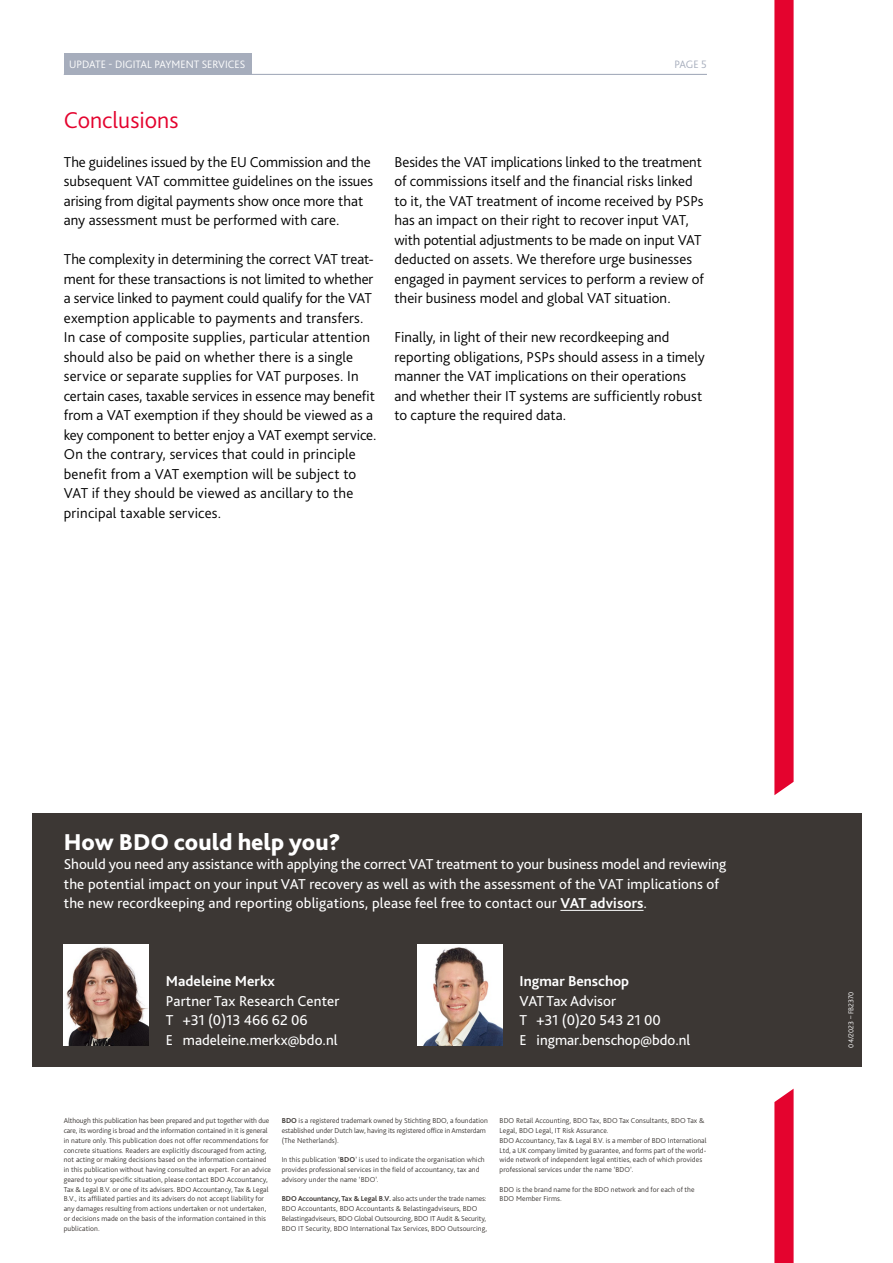
<style>
.page{position:relative;width:893px;height:1263px;background:#fff}
.page>*{position:absolute;margin:0;border:0;box-sizing:border-box;transform-origin:0 0}
.t1{font:800 24px "Bliss Pro";color:#fff}
.t2{font:300 24px "Bliss Pro";color:#e4032e}
.t3{font:300 15px/19.5px "Bliss Pro";color:#000}
.t4{font:15px/19.5px "Bliss Pro";color:#fff}
.t5{font:700 15px "Bliss Pro";color:#fff}
.t6{font:300 11.25px "Bliss Pro";color:#fff}
.t7{font:300 11.25px "Bliss Pro";color:#a6adbc}
.t8{font:300 7.5px/9.8px "Bliss Pro";letter-spacing:.01em;color:#3c3734}
.t9{font:300 7.5px/9.8px "Bliss Pro";letter-spacing:-.01em;color:#3c3734}
.t10{font:300 7.5px "Bliss Pro";color:#fff}
.s1{font-weight:700}
</style>
<div class="page">
<hr style="left:64px;top:74px;width:643px;height:1px;background:#a6adbc">
<div style="left:64px;top:53px;width:187px;height:21px;background:#a6adbc"></div>
<div style="left:32px;top:813px;width:829px;height:254px;background:#3c3734"></div>
<hr style="left:560px;top:910px;width:83px;height:1px;background:#fff">
<svg style="left:774px;top:0;width:20px;height:795px;background:#e50f38"></svg>
<svg style="left:774px;top:1089px;width:20px;height:174px;background:#e6163e"></svg>
<img style="left:64px;top:944px;width:85px;height:101px">
<img style="left:418px;top:944px;width:85px;height:101px">
<h3 class="t6" style="left:69px;top:57px;width:178px">UPDATE - DIGITAL PAYMENT SERVICES</h3>
<h3 class="t7" style="left:674px;top:57px;width:34px">PAGE 5</h3>
<h1 class="t2" style="left:64px;top:105px;width:116px">Conclusions</h1>
<h2 class="t3" style="left:64px;top:151px;width:311px">The guidelines issued by the EU Commission and the subsequent VAT committee guidelines on the issues arising from digital payments show once more that any assessment must be performed with care.</h2>
<p class="t3" style="left:64px;top:249px;width:314px">The complexity in determining the correct VAT treat&shy;ment for these transactions is not limited to whether a service linked to payment could qualify for the VAT exemption applicable to payments and transfers.<br>In case of composite supplies, particular attention should also be paid on whether there is a single service or separate supplies for VAT purposes. In certain cases, taxable services in essence may benefit from a VAT exemption if they should be viewed as a key component to better enjoy a VAT exempt service.<br>On the contrary, services that could in principle benefit from a VAT exemption will be subject to VAT if they should be viewed as ancillary to the principal taxable services.</p>
<p class="t3" style="left:394px;top:151px;width:311px">Besides the VAT implications linked to the treatment of commissions itself and the financial risks linked to it, the VAT treatment of income received by PSPs has an impact on their right to recover input VAT, with potential adjustments to be made on input VAT deducted on assets. We therefore urge businesses engaged in payment services to perform a review of their business model and global VAT situation.</p>
<h2 class="t3" style="left:394px;top:327px;width:312px">Finally, in light of their new recordkeeping and reporting obligations, PSPs should assess in a timely manner the VAT implications on their operations and whether their IT systems are sufficiently robust to capture the required data.</h2>
<h1 class="t1" style="left:64px;top:827px;width:278px">How BDO could help you?</h1>
<p class="t4" style="left:64px;top:854px;width:664px">Should you need any assistance with applying the correct VAT treatment to your business model and reviewing the potential impact on your input VAT recovery as well as with the assessment of the VAT implications of the new recordkeeping and reporting obligations, please feel free to contact our <span class="s1">VAT advisors</span>.</p>
<h2 class="t5" style="left:520px;top:972px;width:111px">Ingmar Benschop</h2>
<h2 class="t4" style="left:520px;top:990px;width:172px">VAT Tax Advisor<br>T +31 (0)20 543 21 00<br>E ingmar.benschop@bdo.nl</h2>
<h2 class="t5" style="left:166px;top:972px;width:111px">Madeleine Merkx</h2>
<h2 class="t4" style="left:166px;top:990px;width:175px">Partner Tax Research Center<br>T +31 (0)13 466 62 06<br>E madeleine.merkx@bdo.nl</h2>
<p class="t10" style="left:846px;top:1047px;width:57px;rotate:-90deg">04/2023 – FB2370</p>
<p class="t8" style="left:64px;top:1116px;width:209px">Although this publication has been prepared and put together with due care, its wording is broad and the information contained in it is general in nature only. This publication does not offer recommendations for concrete situations. Readers are explicitly discouraged from acting, not acting or making decisions based on the information contained in this publication without having consulted an expert. For an advice geared to your specific situation, please contact BDO Accountancy, Tax &amp; Legal B.V. or one of its advisers. BDO Accountancy, Tax &amp; Legal B.V., its affiliated parties and its advisers do not accept liability for any damages resulting from actions undertaken or not undertaken, or decisions made on the basis of the information contained in this publication.</p>
<p class="t9" style="left:282px;top:1116px;width:208px"><span class="s1">BDO</span> is a registered trademark owned by Stichting BDO, a foundation established under Dutch law, having its registered office in Amsterdam (The Netherlands).</p>
<p class="t8" style="left:282px;top:1155px;width:205px">In this publication ‘<span class="s1">BDO</span>’ is used to indicate the organisation which provides professional services in the field of accountancy, tax and advisory under the name ‘BDO’.</p>
<p class="t8" style="left:282px;top:1194px;width:207px"><span class="s1">BDO Accountancy, Tax &amp; Legal B.V.</span> also acts under the trade names:<br>BDO Accountants, BDO Accountants &amp; Belastingadviseurs, BDO Belastingadviseurs, BDO Global Outsourcing, BDO IT Audit &amp; Security, BDO IT Security, BDO International Tax Services, BDO Outsourcing,</p>
<p class="t8" style="left:500px;top:1116px;width:208px">BDO Retail Accounting, BDO Tax, BDO Tax Consultants, BDO Tax &amp; Legal, BDO Legal, IT Risk Assurance.<br>BDO Accountancy, Tax &amp; Legal B.V. is a member of BDO International Ltd, a UK company limited by guarantee, and forms part of the world&shy;wide network of independent legal entities, each of which provides professional services under the name ‘BDO’.</p>
<p class="t8" style="left:500px;top:1184px;width:197px">BDO is the brand name for the BDO network and for each of the<br>BDO Member Firms.</p>
</div>
